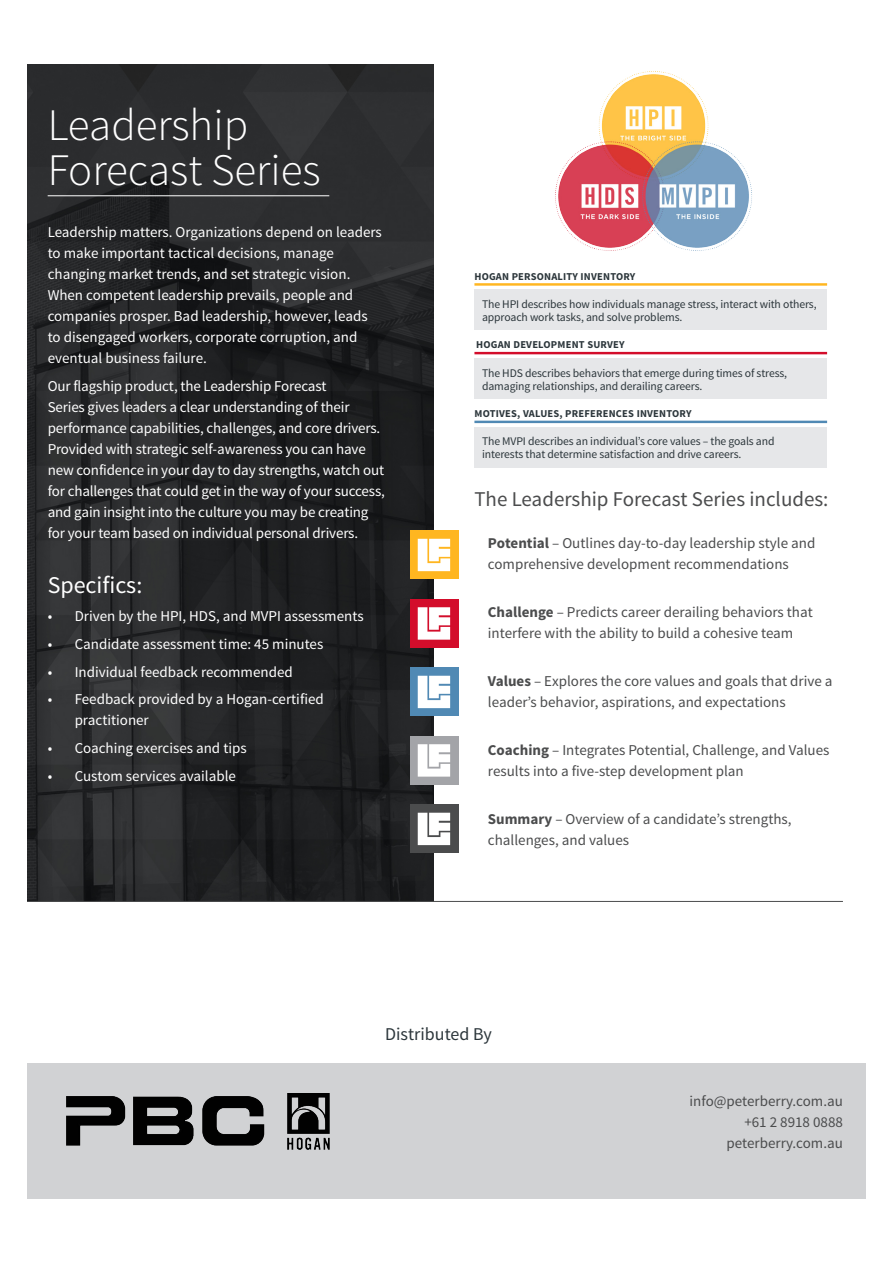
<style>
.page{position:relative;width:893px;height:1263px;background:#fff}
.page>*{position:absolute;margin:0;border:0;box-sizing:border-box;transform-origin:0 0}
.t1{font:300 45px/45px "Source Sans Pro";color:#fff}
.t2{font:24px "Source Sans Pro";color:#fff}
.t3{font:21px "Source Sans Pro";color:#4b4c4d}
.t4{font:18px "Source Sans Pro";color:#2c363b}
.t5{font:15px/21px "Source Sans Pro";letter-spacing:-.01em;color:#fff}
.t6{font:15px/21px "Source Sans Pro";color:#4b4c4d}
.t7{font:11.7px/12.8px "Source Sans Pro";letter-spacing:-.01em;color:#2c363b}
.t8{font:700 10.5px "Source Sans Pro";letter-spacing:.02em;color:#2c363b}
.s1{font-weight:700}
</style>
<div class="page">
<img style="left:27px;top:64px;width:407px;height:837px">
<div style="left:27px;top:1063px;width:839px;height:135px;background:#d1d2d4"></div>
<hr style="left:48px;top:195px;width:281px;height:1px;background:#fff">
<div style="left:410px;top:531px;width:48px;height:48px;background:#ffb620"></div>
<div style="left:410px;top:599px;width:48px;height:49px;background:#d30d2b"></div>
<div style="left:410px;top:668px;width:48px;height:48px;background:#5089b4"></div>
<div style="left:410px;top:736px;width:48px;height:48px;background:#a3a4a8"></div>
<div style="left:410px;top:805px;width:48px;height:48px;background:#4b4c4d"></div>
<svg style="left:418px;top:539px;width:32px;height:32px"></svg>
<svg style="left:418px;top:607px;width:32px;height:33px"></svg>
<svg style="left:418px;top:676px;width:32px;height:32px"></svg>
<svg style="left:418px;top:744px;width:32px;height:33px"></svg>
<svg style="left:418px;top:813px;width:32px;height:32px"></svg>
<img style="left:555px;top:71px;width:197px;height:180px">
<div style="left:474px;top:290px;width:353px;height:40px;background:#e6e7e9"></div>
<hr style="left:474px;top:283px;width:353px;height:3px;background:#ffb620">
<div style="left:474px;top:359px;width:353px;height:40px;background:#e6e7e9"></div>
<hr style="left:474px;top:352px;width:353px;height:2px;background:#d30d2b">
<div style="left:474px;top:427px;width:353px;height:40px;background:#e6e7e9"></div>
<hr style="left:474px;top:421px;width:353px;height:2px;background:#5089b4">
<hr style="left:27px;top:901px;width:816px;height:1px;background:#4b4c4d">
<img style="left:67px;top:1093px;width:262px;height:56px">
<p class="t1" style="left:48px;top:103px;width:275px">Leadership<br>Forecast Series</p>
<p class="t5" style="left:48px;top:222px;width:336px">Leadership matters. Organizations depend on leaders to make important tactical decisions, manage changing market trends, and set strategic vision.<br>When competent leadership prevails, people and companies prosper. Bad leadership, however, leads to disengaged workers, corporate corruption, and eventual business failure.</p>
<p class="t5" style="left:48px;top:376px;width:339px">Our flagship product, the Leadership Forecast<br>Series gives leaders a clear understanding of their performance capabilities, challenges, and core drivers.<br>Provided with strategic self-awareness you can have new confidence in your day to day strengths, watch out for challenges that could get in the way of your success, and gain insight into the culture you may be creating for your team based on individual personal drivers.</p>
<p class="t2" style="left:48px;top:570px;width:96px">Specifics:</p>
<p class="t5" style="left:48px;top:606px;width:318px">• Driven by the HPI, HDS, and MVPI assessments</p>
<p class="t5" style="left:48px;top:634px;width:277px">• Candidate assessment time: 45 minutes</p>
<p class="t5" style="left:48px;top:661px;width:247px">• Individual feedback recommended</p>
<p class="t5" style="left:75px;top:689px;width:251px;text-indent:-27px">• Feedback provided by a Hogan-certified practitioner</p>
<p class="t5" style="left:48px;top:738px;width:201px">• Coaching exercises and tips</p>
<p class="t5" style="left:48px;top:766px;width:190px">• Custom services available</p>
<p class="t8" style="left:474px;top:269px;width:163px">HOGAN PERSONALITY INVENTORY</p>
<p class="t7" style="left:482px;top:298px;width:336px">The HPI describes how individuals manage stress, interact with others, approach work tasks, and solve problems.</p>
<p class="t8" style="left:476px;top:338px;width:150px">HOGAN DEVELOPMENT SURVEY</p>
<p class="t7" style="left:482px;top:367px;width:307px">The HDS describes behaviors that emerge during times of stress, damaging relationships, and derailing careers.</p>
<p class="t8" style="left:474px;top:406px;width:219px">MOTIVES, VALUES, PREFERENCES INVENTORY</p>
<p class="t7" style="left:482px;top:435px;width:294px">The MVPI describes an individual’s core values – the goals and interests that determine satisfaction and drive careers.</p>
<p class="t3" style="left:474px;top:486px;width:356px">The Leadership Forecast Series includes:</p>
<p class="t6" style="left:488px;top:532px;width:329px"><span class="s1">Potential</span> – Outlines day-to-day leadership style and comprehensive development recommendations</p>
<p class="t6" style="left:488px;top:601px;width:326px"><span class="s1">Challenge</span> – Predicts career derailing behaviors that interfere with the ability to build a cohesive team</p>
<p class="t6" style="left:488px;top:670px;width:346px"><span class="s1">Values</span> – Explores the core values and goals that drive a leader’s behavior, aspirations, and expectations</p>
<p class="t6" style="left:488px;top:739px;width:343px"><span class="s1">Coaching</span> – Integrates Potential, Challenge, and Values results into a five-step development plan</p>
<p class="t6" style="left:488px;top:808px;width:305px"><span class="s1">Summary</span> – Overview of a candidate’s strengths, challenges, and values</p>
<p class="t4" style="left:385px;top:1022px;width:108px">Distributed By</p>
<p class="t6" style="left:690px;top:1090px;width:155px;text-align:right">info@peterberry.com.au +61 2 8918 0888</p>
<p class="t6" style="left:727px;top:1132px;width:118px">peterberry.com.au</p>
</div>
